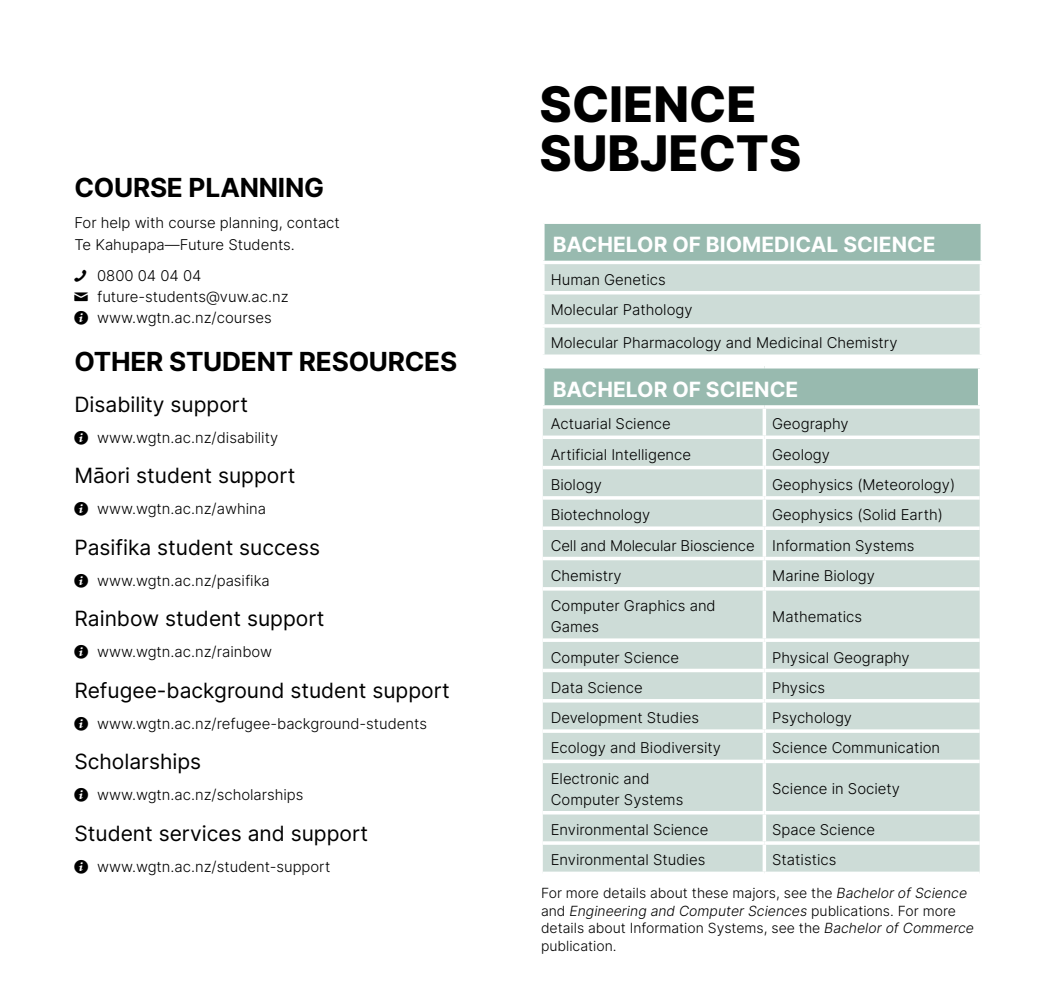
<style>
.page{position:relative;width:1042px;height:993px;background:#fff}
.page>*{position:absolute;margin:0;border:0;box-sizing:border-box;transform-origin:0 0}
.t1{font:800 49px/49px "Inter";color:#000}
.t2{font:700 26.25px "Inter";letter-spacing:-.01em;color:#000}
.t3{font:21px "Inter";color:#000}
.t4{font:700 21px "Inter";color:#fff}
.t5{font:300 14.88px/21px "Inter";color:#000}
.t6{font:300 14px/17.5px "Inter";color:#000}
.s1{font-weight:400}
</style>
<div class="page">
<div style="left:543px;top:222px;width:438px;height:40px;background:#98baaf"></div>
<div style="left:544px;top:264px;width:435px;height:90px;background:#cddcd7"></div>
<svg style="left:979px;top:264px;width:1px;height:27px"></svg>
<hr style="left:541px;top:291px;width:442px;height:3px;background:#fff">
<svg style="left:979px;top:294px;width:2px;height:30px"></svg>
<hr style="left:541px;top:324px;width:442px;height:3px;background:#fff">
<svg style="left:979px;top:327px;width:2px;height:27px"></svg>
<svg style="left:543px;top:354px;width:438px;height:1px"></svg>
<hr style="left:541px;top:220px;width:441px;height:4px;background:#fff">
<hr style="left:541px;top:224px;width:3px;height:36px;background:#fff">
<svg style="left:543px;top:260px;width:439px;height:2px"></svg>
<hr style="left:980px;top:224px;width:2px;height:36px;background:#fff">
<div style="left:543px;top:366px;width:436px;height:41px;background:#98baaf"></div>
<div style="left:543px;top:408px;width:436px;height:463px;background:#cddcd7"></div>
<svg style="left:762px;top:408px;width:4px;height:27px"></svg>
<svg style="left:543px;top:435px;width:221px;height:4px"></svg>
<svg style="left:764px;top:435px;width:215px;height:4px"></svg>
<svg style="left:762px;top:439px;width:4px;height:26px"></svg>
<svg style="left:543px;top:465px;width:221px;height:4px"></svg>
<svg style="left:764px;top:465px;width:215px;height:4px"></svg>
<svg style="left:762px;top:469px;width:4px;height:27px"></svg>
<hr style="left:543px;top:496px;width:221px;height:3px;background:#fff">
<hr style="left:764px;top:496px;width:215px;height:3px;background:#fff">
<svg style="left:762px;top:499px;width:4px;height:27px"></svg>
<svg style="left:543px;top:526px;width:221px;height:4px"></svg>
<svg style="left:764px;top:526px;width:215px;height:4px"></svg>
<svg style="left:762px;top:530px;width:4px;height:26px"></svg>
<svg style="left:543px;top:556px;width:221px;height:4px"></svg>
<svg style="left:764px;top:556px;width:215px;height:4px"></svg>
<svg style="left:762px;top:560px;width:4px;height:27px"></svg>
<hr style="left:543px;top:587px;width:221px;height:3px;background:#fff">
<hr style="left:764px;top:587px;width:215px;height:3px;background:#fff">
<svg style="left:762px;top:590px;width:4px;height:48px"></svg>
<hr style="left:543px;top:638px;width:221px;height:3px;background:#fff">
<hr style="left:764px;top:638px;width:215px;height:3px;background:#fff">
<svg style="left:762px;top:641px;width:4px;height:27px"></svg>
<svg style="left:543px;top:668px;width:221px;height:4px"></svg>
<svg style="left:764px;top:668px;width:215px;height:4px"></svg>
<svg style="left:762px;top:672px;width:4px;height:26px"></svg>
<svg style="left:543px;top:698px;width:221px;height:4px"></svg>
<svg style="left:764px;top:698px;width:215px;height:4px"></svg>
<svg style="left:762px;top:702px;width:4px;height:27px"></svg>
<hr style="left:543px;top:729px;width:221px;height:3px;background:#fff">
<hr style="left:764px;top:729px;width:215px;height:3px;background:#fff">
<svg style="left:762px;top:732px;width:4px;height:27px"></svg>
<svg style="left:543px;top:759px;width:221px;height:4px"></svg>
<svg style="left:764px;top:759px;width:215px;height:4px"></svg>
<svg style="left:762px;top:763px;width:4px;height:47px"></svg>
<svg style="left:762px;top:814px;width:4px;height:27px"></svg>
<svg style="left:762px;top:844px;width:4px;height:27px"></svg>
<hr style="left:541px;top:365px;width:223px;height:3px;background:#fff">
<hr style="left:541px;top:368px;width:3px;height:37px;background:#fff">
<hr style="left:764px;top:365px;width:217px;height:3px;background:#fff">
<hr style="left:978px;top:368px;width:3px;height:37px;background:#fff">
<hr style="left:541px;top:405px;width:223px;height:3px;background:#fff">
<hr style="left:764px;top:405px;width:217px;height:3px;background:#fff">
<svg style="left:543px;top:810px;width:221px;height:4px"></svg>
<svg style="left:764px;top:810px;width:215px;height:4px"></svg>
<hr style="left:543px;top:841px;width:221px;height:3px;background:#fff">
<hr style="left:764px;top:841px;width:215px;height:3px;background:#fff">
<h2 class="t2" style="left:74px;top:168px;width:251px">COURSE PLANNING</h2>
<p class="t5" style="left:74px;top:210px;width:267px;line-height:22.8px">For help with course planning, contact<br>Te Kahupapa—Future Students.</p>
<p class="t5" style="left:97px;top:265px;width:193px">0800 04 04 04 future-students@vuw.ac.nz www.wgtn.ac.nz/courses</p>
<h2 class="t2" style="left:74px;top:342px;width:384px">OTHER STUDENT RESOURCES</h2>
<h3 class="t3" style="left:74px;top:389px;width:175px">Disability support</h3>
<p class="t5" style="left:97px;top:426px;width:182px">www.wgtn.ac.nz/disability</p>
<h3 class="t3" style="left:74px;top:460px;width:223px">Māori student support</h3>
<p class="t5" style="left:97px;top:498px;width:170px">www.wgtn.ac.nz/awhina</p>
<h3 class="t3" style="left:74px;top:531px;width:247px">Pasifika student success</h3>
<p class="t5" style="left:97px;top:569px;width:174px">www.wgtn.ac.nz/pasifika</p>
<h3 class="t3" style="left:74px;top:603px;width:252px">Rainbow student support</h3>
<p class="t5" style="left:97px;top:641px;width:176px">www.wgtn.ac.nz/rainbow</p>
<h3 class="t3" style="left:74px;top:674px;width:377px">Refugee-background student support</h3>
<p class="t5" style="left:97px;top:712px;width:331px">www.wgtn.ac.nz/refugee-background-students</p>
<h3 class="t3" style="left:74px;top:746px;width:128px">Scholarships</h3>
<p class="t5" style="left:97px;top:783px;width:208px">www.wgtn.ac.nz/scholarships</p>
<h3 class="t3" style="left:74px;top:817px;width:295px">Student services and support</h3>
<p class="t5" style="left:97px;top:855px;width:235px">www.wgtn.ac.nz/student-support</p>
<h1 class="t1" style="left:539px;top:79px;width:263px">SCIENCE<br>SUBJECTS</h1>
<h3 class="t4" style="left:553px;top:229px;width:385px">BACHELOR OF BIOMEDICAL SCIENCE</h3>
<p class="t5" style="left:551px;top:264px;width:143px;line-height:30.3px">Human Genetics<br>Molecular Pathology</p>
<p class="t5" style="left:551px;top:332px;width:348px">Molecular Pharmacology and Medicinal Chemistry</p>
<h3 class="t4" style="left:553px;top:374px;width:247px">BACHELOR OF SCIENCE</h3>
<p class="t5" style="left:551px;top:413px;width:122px">Actuarial Science</p>
<p class="t5" style="left:772px;top:413px;width:78px">Geography</p>
<p class="t5" style="left:551px;top:443px;width:142px">Artificial Intelligence</p>
<p class="t5" style="left:772px;top:443px;width:59px">Geology</p>
<p class="t5" style="left:551px;top:473px;width:53px">Biology</p>
<p class="t5" style="left:772px;top:473px;width:184px">Geophysics (Meteorology)</p>
<p class="t5" style="left:551px;top:504px;width:101px">Biotechnology</p>
<p class="t5" style="left:551px;top:499px;width:394px;line-height:30.3px;text-indent:221px">Geophysics (Solid Earth)<br>Cell and Molecular Bioscience Information Systems<br>Chemistry</p>
<p class="t5" style="left:772px;top:564px;width:104px">Marine Biology</p>
<p class="t5" style="left:551px;top:594px;width:166px">Computer Graphics and<br>Games</p>
<p class="t5" style="left:772px;top:605px;width:91px">Mathematics</p>
<p class="t5" style="left:551px;top:646px;width:130px">Computer Science</p>
<p class="t5" style="left:772px;top:646px;width:139px">Physical Geography</p>
<p class="t5" style="left:551px;top:676px;width:93px">Data Science</p>
<p class="t5" style="left:772px;top:676px;width:54px">Physics</p>
<p class="t5" style="left:551px;top:706px;width:150px">Development Studies</p>
<p class="t5" style="left:772px;top:706px;width:81px">Psychology</p>
<p class="t5" style="left:551px;top:737px;width:172px">Ecology and Biodiversity</p>
<p class="t5" style="left:772px;top:737px;width:169px">Science Communication</p>
<p class="t5" style="left:551px;top:767px;width:134px">Electronic and<br>Computer Systems</p>
<p class="t5" style="left:772px;top:777px;width:129px">Science in Society</p>
<p class="t5" style="left:551px;top:818px;width:159px">Environmental Science</p>
<p class="t5" style="left:772px;top:818px;width:104px">Space Science</p>
<p class="t5" style="left:551px;top:848px;width:156px">Environmental Studies</p>
<p class="t5" style="left:772px;top:848px;width:66px">Statistics</p>
<p class="t6" style="left:541px;top:883px;width:434px">For more details about these majors, see the <span class="s1">Bachelor of Science </span>and <span class="s1">Engineering and Computer Sciences</span> publications. For more details about Information Systems, see the <span class="s1">Bachelor of Commerce </span>publication.</p>
</div>
